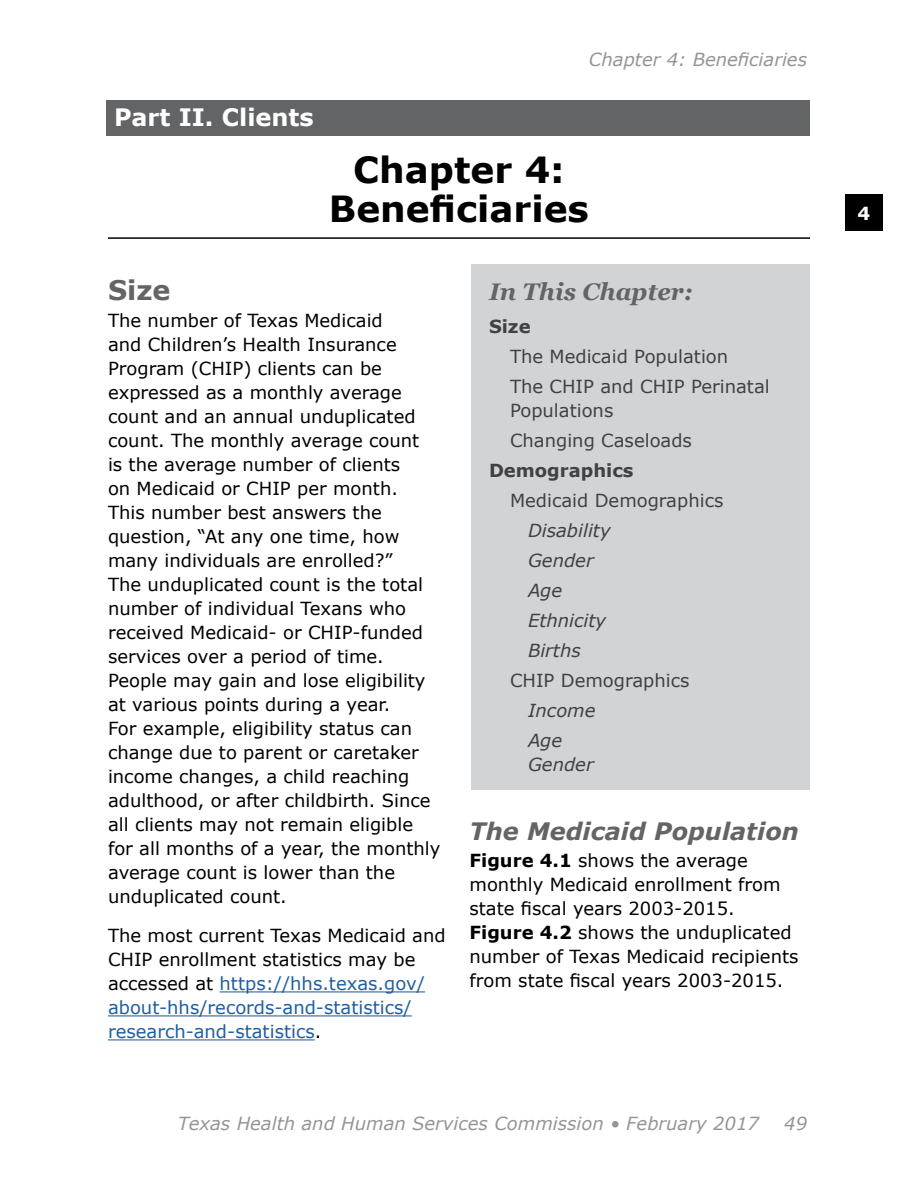
<style>
.page{position:relative;width:918px;height:1188px;background:#fff}
.page>*{position:absolute;margin:0;border:0;box-sizing:border-box;transform-origin:0 0}
.t1{font:700 36px/39px "Verdana";color:#000;text-align:center}
.t2{font:700 27px "Verdana";color:#636466}
.t3{font:italic 700 24px "Verdana";color:#636466}
.t4{font:700 24px "Verdana";color:#fff}
.t5{font:italic 700 24px "Georgia";color:#636466}
.t6{font:18px/24px "Verdana";color:#000}
.t7{font:18px/24px "Verdana";color:#215e9e}
.t8{font:18px/30px "Verdana";color:#414042}
.t9{font:italic 18px "Verdana";color:#939598}
.t10{font:italic 18px/30px "Verdana";color:#414042}
.t11{font:700 18px "Verdana";color:#414042}
.t12{font:700 18px "Verdana";color:#fff}
.s1{color:#000}
.s2{font-weight:700}
</style>
<div class="page">
<div style="left:845px;top:194px;width:38px;height:37px;background:#000"></div>
<div style="left:106px;top:100px;width:704px;height:36px;background:#636466"></div>
<hr style="left:108px;top:237px;width:702px;height:2px;background:#000">
<hr style="left:220px;top:991px;width:205px;height:1px;background:#215e9e">
<hr style="left:108px;top:1015px;width:304px;height:1px;background:#215e9e">
<hr style="left:108px;top:1039px;width:207px;height:1px;background:#215e9e">
<div style="left:471px;top:264px;width:339px;height:525px;background:#d1d3d4"></div>
<h3 class="t4" style="left:114px;top:101px;width:201px">Part II. Clients</h3>
<p class="t9" style="left:589px;top:47px;width:220px">Chapter 4: Beneficiaries</p>
<h1 class="t1" style="left:329px;top:150px;width:262px">Chapter 4:<br>Beneficiaries</h1>
<h2 class="t2" style="left:108px;top:271px;width:64px">Size</h2>
<p class="t6" style="left:108px;top:309px;width:334px">The number of Texas Medicaid<br>and Children’s Health Insurance<br>Program (CHIP) clients can be expressed as a monthly average count and an annual unduplicated count. The monthly average count<br>is the average number of clients<br>on Medicaid or CHIP per month.<br>This number best answers the question, “At any one time, how many individuals are enrolled?”<br>The unduplicated count is the total number of individual Texans who received Medicaid- or CHIP-funded services over a period of time.<br>People may gain and lose eligibility at various points during a year.<br>For example, eligibility status can change due to parent or caretaker income changes, a child reaching adulthood, or after childbirth. Since all clients may not remain eligible for all months of a year, the monthly average count is lower than the unduplicated count.</p>
<p class="t7" style="left:108px;top:923px;width:339px"><span class="s1">The most current Texas Medicaid and CHIP enrollment statistics may be accessed at</span> https://hhs.texas.gov/ about-hhs/records-and-statistics/ research-and-statistics<span class="s1">.</span></p>
<h3 class="t5" style="left:489px;top:274px;width:205px">In This Chapter:</h3>
<p class="t11" style="left:489px;top:314px;width:43px">Size</p>
<p class="t8" style="left:510px;top:341px;width:261px">The Medicaid Population<br>The CHIP and CHIP Perinatal</p>
<p class="t8" style="left:510px;top:395px;width:184px">Populations<br>Changing Caseloads</p>
<p class="t11" style="left:489px;top:458px;width:146px">Demographics</p>
<p class="t8" style="left:510px;top:485px;width:215px">Medicaid Demographics</p>
<p class="t10" style="left:528px;top:515px;width:84px">Disability<br>Gender<br>Age<br>Ethnicity<br>Births</p>
<p class="t8" style="left:510px;top:665px;width:181px">CHIP Demographics</p>
<p class="t10" style="left:528px;top:695px;width:69px">Income<br>Age</p>
<p class="t10" style="left:528px;top:749px;width:67px">Gender</p>
<h3 class="t3" style="left:470px;top:815px;width:331px">The Medicaid Population</h3>
<p class="t6" style="left:470px;top:849px;width:331px"><span class="s2">Figure 4.1</span> shows the average monthly Medicaid enrollment from state fiscal years 2003-2015.<br><span class="s2">Figure 4.2</span> shows the unduplicated number of Texas Medicaid recipients from state fiscal years 2003-2015.</p>
<p class="t9" style="left:178px;top:1111px;width:583px">Texas Health and Human Services Commission • February 2017</p>
<p class="t9" style="left:784px;top:1111px;width:24px">49</p>
<p class="t12" style="left:857px;top:200px;width:14px">4</p>
</div>
